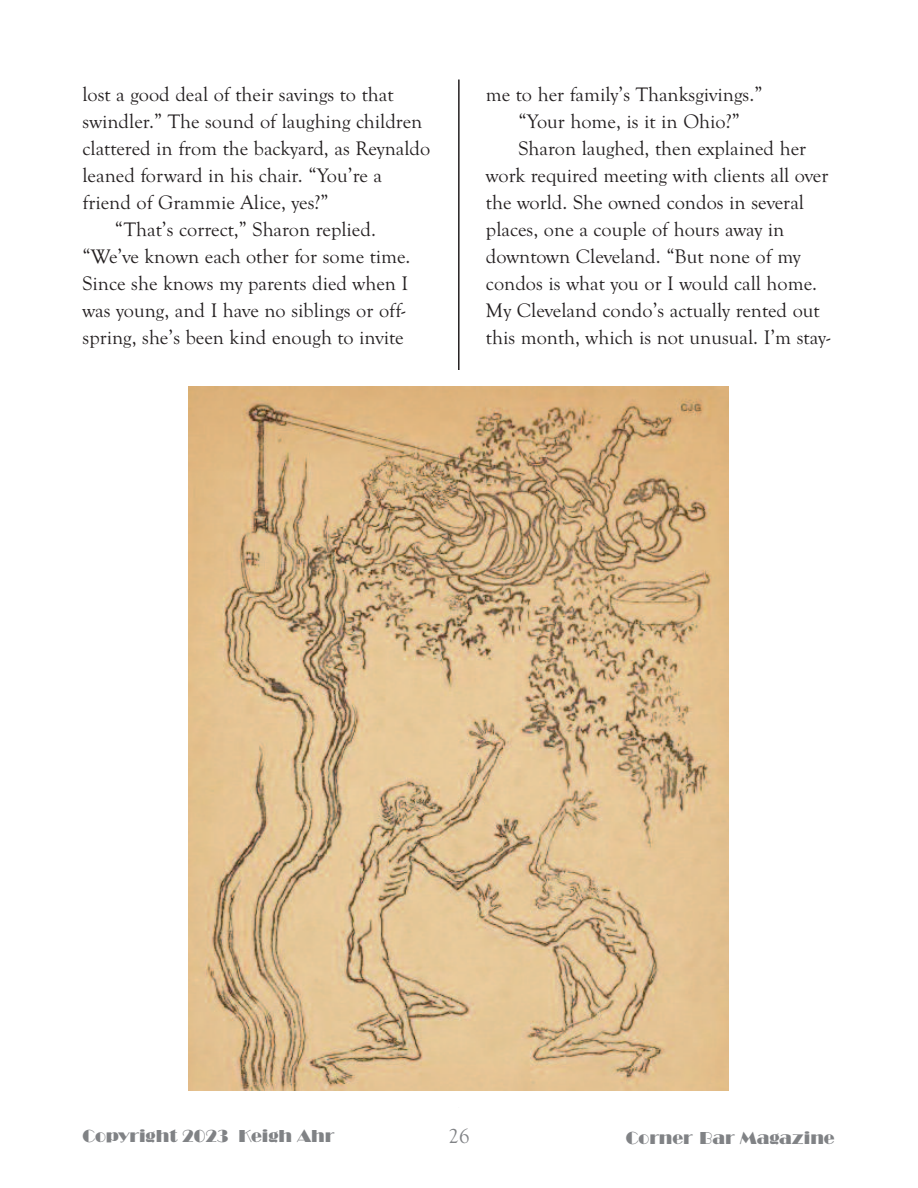
<style>
.page{position:relative;width:918px;height:1188px;background:#fff}
.page>*{position:absolute;margin:0;border:0;box-sizing:border-box;transform-origin:0 0}
.t1{font:21px "Goudy Old Style T";color:#808285}
.t2{font:20.25px "Goudy Old Style T";color:#231f20}
.t3{font:18px "Broadway";color:#808285}
</style>
<div class="page">
<hr style="left:458px;top:80px;width:2px;height:1027px;background:#231f20">
<img style="left:189px;top:387px;width:539px;height:704px">
<p class="t2" style="left:82px;top:82px;width:313px">lost a good deal of their savings to that</p>
<p class="t2" style="left:82px;top:109px;width:341px">swindler.” The sound of laughing children</p>
<p class="t2" style="left:82px;top:136px;width:349px">clattered in from the backyard, as Reynaldo</p>
<p class="t2" style="left:82px;top:163px;width:301px">leaned forward in his chair. “You’re a</p>
<p class="t2" style="left:82px;top:190px;width:248px">friend of Grammie Alice, yes?”</p>
<p class="t2" style="left:115px;top:217px;width:263px">“That’s correct,” Sharon replied.</p>
<p class="t2" style="left:82px;top:244px;width:330px">“We’ve known each other for some time.</p>
<p class="t2" style="left:82px;top:271px;width:327px">Since she knows my parents died when I</p>
<p class="t2" style="left:82px;top:298px;width:324px">was young, and I have no siblings or off-</p>
<p class="t2" style="left:82px;top:325px;width:323px">spring, she’s been kind enough to invite</p>
<p class="t2" style="left:486px;top:82px;width:278px">me to her family’s Thanksgivings.”</p>
<p class="t2" style="left:518px;top:109px;width:223px">“Your home, is it in Ohio?”</p>
<p class="t2" style="left:518px;top:136px;width:289px">Sharon laughed, then explained her</p>
<p class="t2" style="left:486px;top:163px;width:344px">work required meeting with clients all over</p>
<p class="t2" style="left:486px;top:190px;width:320px">the world. She owned condos in several</p>
<p class="t2" style="left:486px;top:217px;width:300px">places, one a couple of hours away in</p>
<p class="t2" style="left:486px;top:244px;width:316px">downtown Cleveland. “But none of my</p>
<p class="t2" style="left:486px;top:271px;width:333px">condos is what you or I would call home.</p>
<p class="t2" style="left:486px;top:298px;width:335px">My Cleveland condo’s actually rented out</p>
<p class="t2" style="left:486px;top:325px;width:346px">this month, which is not unusual. I’m stay-</p>
<p class="t3" style="left:82px;top:1125px;width:253px">Copyright 2023 Keigh Ahr</p>
<p class="t1" style="left:448px;top:1124px;width:22px">26</p>
<p class="t3" style="left:626px;top:1127px;width:210px">Corner Bar Magazine</p>
</div>
